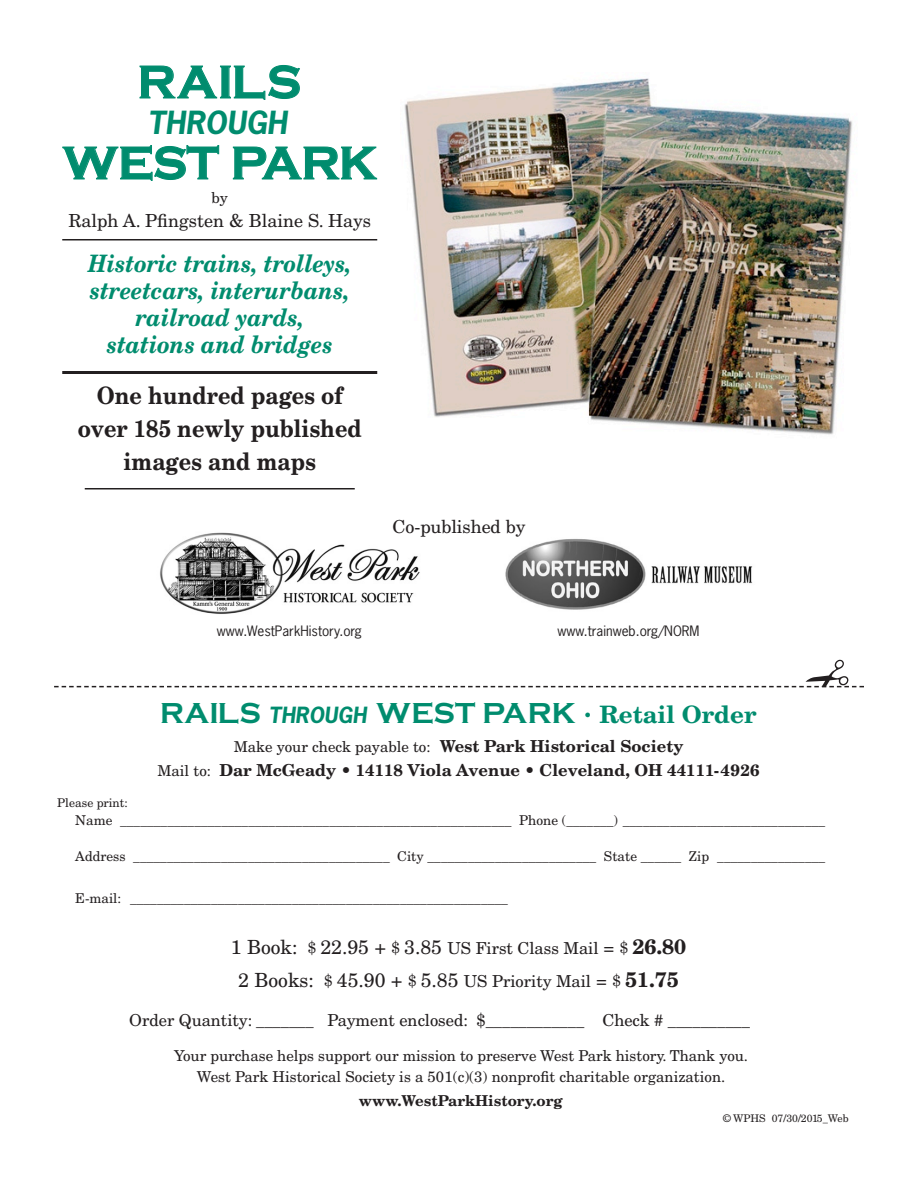
<style>
.page{position:relative;width:918px;height:1188px;background:#fff}
.page>*{position:absolute;margin:0;border:0;box-sizing:border-box;transform-origin:0 0}
.t1{font:48px "Copperplate Bld";letter-spacing:-.025em;color:#008c6e}
.t2{font:30px "Copperplate Bld";letter-spacing:-.01em;color:#008c6e}
.t3{font:italic 700 30px "News Gothic Std";color:#008c6e}
.t4{font:italic 700 24px/27px "New Century Schlbk";color:#008c6e;text-align:center;scale:.9 1}
.t5{font:700 24px/33px "New Century Schlbk";color:#231f20;text-align:center;scale:.9 1}
.t6{font:19.5px/33px "New Century Schlbk";color:#231f20;text-align:center}
.t7{font:18px "New Century Schlbk";color:#231f20}
.t8{font:700 16.5px/24px "New Century Schlbk";color:#231f20;text-align:center}
.t9{font:16.5px "New Century Schlbk";color:#231f20}
.t10{font:15px/21px "New Century Schlbk";color:#231f20;text-align:center}
.t11{font:700 15px "New Century Schlbk";color:#231f20}
.t12{font:13.5px "New Century Schlbk";color:#231f20}
.t13{font:13.5px "News Gothic Std";color:#231f20}
.t14{font:12px "New Century Schlbk";color:#231f20}
.t15{font:10.5px "New Century Schlbk";color:#231f20}
.s1{font-family:"News Gothic Std";font-weight:700;font-style:italic;font-size:21px}
.s2{font-size:24px}
.s3{font-family:"New Century Schlbk";font-weight:700;font-size:24px}
.s4{font-weight:400;font-size:15px}
.s5{font-size:15.3px}
.s6{font-size:16.5px}
.s7{font-size:18px}
.s8{font-weight:700;font-size:21px}
</style>
<div class="page">
<svg style="left:54px;top:659px;width:810px;height:28px"></svg>
<img style="left:160px;top:532px;width:260px;height:82px">
<img style="left:505px;top:539px;width:248px;height:71px">
<img style="left:404px;top:78px;width:449px;height:357px">
<hr style="left:62px;top:239px;width:315px;height:1px;background:#231f20">
<hr style="left:62px;top:371px;width:315px;height:3px;background:#231f20">
<hr style="left:85px;top:488px;width:270px;height:1px;background:#231f20">
<svg style="left:139px;top:65px;width:161px;height:35px"></svg>
<svg style="left:62px;top:145px;width:157px;height:36px"></svg>
<svg style="left:233px;top:146px;width:144px;height:34px"></svg>
<h1 class="t1" style="left:138px;top:50px;width:165px">RAILS</h1>
<h2 class="t3" style="left:148px;top:103px;width:141px">THROUGH</h2>
<h1 class="t1" style="left:61px;top:131px;width:319px">WEST PARK</h1>
<p class="t10" style="left:212px;top:187px;width:18px">by</p>
<h3 class="t7" style="left:68px;top:210px;width:304px">Ralph A. Pfingsten &amp; Blaine S. Hays</h3>
<h3 class="t4" style="left:88px;top:250px;width:295px">Historic trains, trolleys, streetcars, interurbans, railroad yards,<br>stations and bridges</h3>
<h3 class="t5" style="left:78px;top:379px;width:317px">One hundred pages of over 185 newly published images and maps</h3>
<h3 class="t7" style="left:393px;top:516px;width:134px">Co-published by</h3>
<p class="t13" style="left:217px;top:622px;width:147px">www.WestParkHistory.org</p>
<p class="t13" style="left:557px;top:622px;width:144px">www.trainweb.org/NORM</p>
<h2 class="t2" style="left:161px;top:693px;width:597px">RAILS <span class="s1">THROUGH</span> WEST PARK <span class="s2">•</span> <span class="s3">Retail Order</span></h2>
<p class="t8" style="left:157px;top:734px;width:604px"><span class="s4">Make your check payable to:</span> West Park Historical Society<br><span class="s4">Mail to:</span> Dar McGeady • 14118 Viola Avenue • Cleveland, OH 44111-4926</p>
<p class="t14" style="left:57px;top:796px;width:72px">Please print:</p>
<p class="t12" style="left:75px;top:812px;width:752px">Name __________________________________________________________ Phone (_______) ______________________________</p>
<p class="t12" style="left:75px;top:848px;width:752px">Address ______________________________________ City _________________________ State ______ Zip ________________</p>
<p class="t12" style="left:75px;top:890px;width:434px">E-mail: ________________________________________________________</p>
<h3 class="t6" style="left:231px;top:931px;width:457px">1 Book: <span class="s5">$</span> 22.95 + <span class="s5">$</span> 3.85 <span class="s6">US First Class Mail</span> <span class="s7">=</span> <span class="s5">$</span> <span class="s8">26.80<br></span>2 Books: <span class="s5">$</span> 45.90 + <span class="s5">$</span> 5.85 <span class="s6">US Priority Mail</span> <span class="s7">=</span> <span class="s5">$</span> <span class="s8">51.75</span></h3>
<p class="t9" style="left:129px;top:1010px;width:622px">Order Quantity: _______ Payment enclosed: $____________ Check # __________</p>
<p class="t10" style="left:174px;top:1045px;width:576px">Your purchase helps support our mission to preserve West Park history. Thank you.<br>West Park Historical Society is a 501(c)(3) nonprofit charitable organization.</p>
<p class="t11" style="left:359px;top:1091px;width:205px">www.WestParkHistory.org</p>
<p class="t15" style="left:723px;top:1112px;width:127px">© WPHS 07/30/2015_Web</p>
</div>
